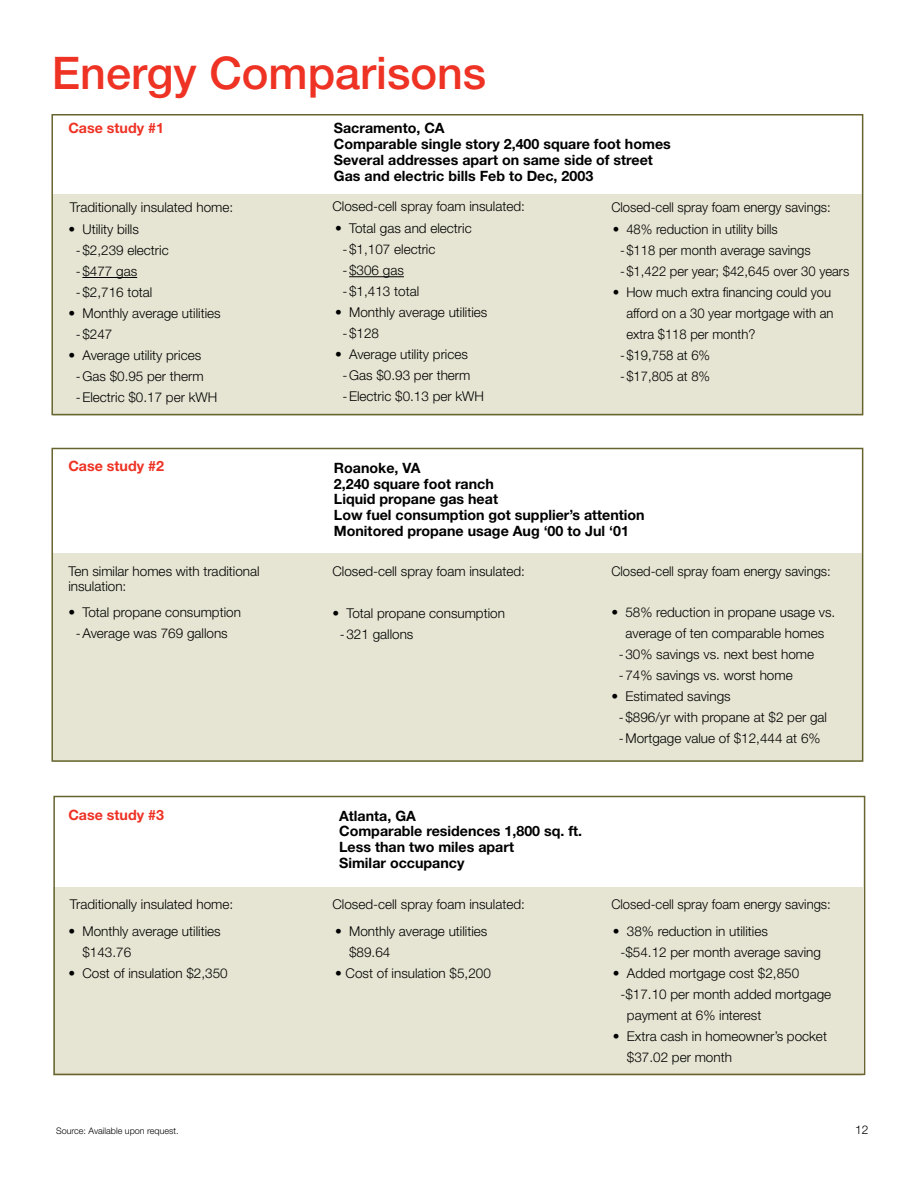
<style>
.page{position:relative;width:918px;height:1188px;background:#fff}
.page>*{position:absolute;margin:0;border:0;box-sizing:border-box;transform-origin:0 0}
.t1{font:500 45px "Helvetica Neue";color:#ee3224}
.t2{font:700 14.25px/15.8px "Helvetica Neue";color:#000}
.t3{font:700 14.25px "Helvetica Neue";color:#ee3224}
.t4{font:300 13.5px/21px "Helvetica Neue";color:#000}
.t5{font:300 12px "Helvetica Neue";color:#000}
.t6{font:300 9px "Helvetica Neue";color:#000}
</style>
<div class="page">
<div style="left:53px;top:554px;width:810px;height:208px;background:#e6e5d3"></div>
<div style="left:53px;top:887px;width:810px;height:188px;background:#e6e5d3"></div>
<div style="left:53px;top:194px;width:810px;height:221px;background:#e6e5d3"></div>
<hr style="left:82px;top:277px;width:55px;height:1px;background:#000">
<hr style="left:349px;top:276px;width:55px;height:1px;background:#000">
<div style="left:51px;top:114px;width:812px;height:301px;border:2px solid #67642f"></div>
<div style="left:51px;top:448px;width:812px;height:314px;border:2px solid #67642f"></div>
<div style="left:53px;top:796px;width:812px;height:279px;border:2px solid #67642f"></div>
<h1 class="t1" style="left:52px;top:46px;width:436px">Energy Comparisons</h1>
<p class="t3" style="left:68px;top:119px;width:97px">Case study #1</p>
<p class="t2" style="left:334px;top:120px;width:338px">Sacramento, CA<br>Comparable single story 2,400 square foot homes Several addresses apart on same side of street Gas and electric bills Feb to Dec, 2003</p>
<p class="t4" style="left:70px;top:196px;width:165px">Traditionally insulated home:</p>
<p class="t4" style="left:76px;top:219px;width:94px;text-indent:-8px">• Utility bills -$2,239 electric -$477 gas -$2,716 total</p>
<p class="t4" style="left:76px;top:303px;width:146px;text-indent:-8px">• Monthly average utilities -$247</p>
<p class="t4" style="left:76px;top:345px;width:143px;text-indent:-8px">• Average utility prices -Gas $0.95 per therm -Electric $0.17 per kWH</p>
<p class="t4" style="left:332px;top:195px;width:194px">Closed-cell spray foam insulated:</p>
<p class="t4" style="left:343px;top:218px;width:131px;text-indent:-8px">• Total gas and electric -$1,107 electric -$306 gas<br>-$1,413 total</p>
<p class="t4" style="left:343px;top:302px;width:146px;text-indent:-8px">• Monthly average utilities -$128</p>
<p class="t4" style="left:343px;top:344px;width:143px;text-indent:-8px">• Average utility prices -Gas $0.93 per therm -Electric $0.13 per kWH</p>
<p class="t4" style="left:611px;top:196px;width:221px">Closed-cell spray foam energy savings:</p>
<p class="t4" style="left:620px;top:219px;width:231px;text-indent:-7px">• 48% reduction in utility bills<br>-$118 per month average savings -$1,422 per year; $42,645 over 30 years</p>
<p class="t4" style="left:613px;top:282px;width:220px">• How much extra financing could you</p>
<p class="t4" style="left:626px;top:303px;width:209px">afford on a 30 year mortgage with an</p>
<p class="t4" style="left:626px;top:324px;width:130px">extra $118 per month?</p>
<p class="t4" style="left:620px;top:345px;width:92px">-$19,758 at 6%</p>
<p class="t4" style="left:620px;top:366px;width:92px">-$17,805 at 8%</p>
<p class="t3" style="left:68px;top:458px;width:97px">Case study #2</p>
<p class="t2" style="left:334px;top:460px;width:312px">Roanoke, VA<br>2,240 square foot ranch<br>Liquid propane gas heat<br>Low fuel consumption got supplier’s attention<br>Monitored propane usage Aug ‘00 to Jul ‘01</p>
<p class="t4" style="left:68px;top:564px;width:193px;line-height:15px">Ten similar homes with traditional insulation:</p>
<p class="t4" style="left:332px;top:561px;width:194px">Closed-cell spray foam insulated:</p>
<p class="t4" style="left:611px;top:561px;width:221px">Closed-cell spray foam energy savings:</p>
<p class="t4" style="left:68px;top:601px;width:174px;text-align:center">• Total propane consumption -Average was 769 gallons</p>
<p class="t4" style="left:340px;top:603px;width:167px;text-indent:-8px">• Total propane consumption -321 gallons</p>
<p class="t4" style="left:611px;top:601px;width:225px">• 58% reduction in propane usage vs.</p>
<p class="t4" style="left:625px;top:622px;width:200px">average of ten comparable homes</p>
<p class="t4" style="left:619px;top:643px;width:197px">-30% savings vs. next best home</p>
<p class="t4" style="left:619px;top:664px;width:175px">-74% savings vs. worst home</p>
<p class="t4" style="left:619px;top:685px;width:210px;text-indent:-8px">• Estimated savings<br>-$896/yr with propane at $2 per gal -Mortgage value of $12,444 at 6%</p>
<p class="t3" style="left:68px;top:806px;width:97px">Case study #3</p>
<p class="t2" style="left:339px;top:807px;width:245px">Atlanta, GA<br>Comparable residences 1,800 sq. ft.<br>Less than two miles apart<br>Similar occupancy</p>
<p class="t4" style="left:70px;top:894px;width:165px">Traditionally insulated home:</p>
<p class="t4" style="left:332px;top:894px;width:194px">Closed-cell spray foam insulated:</p>
<p class="t4" style="left:82px;top:921px;width:140px;text-indent:-14px">• Monthly average utilities $143.76</p>
<p class="t4" style="left:68px;top:963px;width:161px">• Cost of insulation $2,350</p>
<p class="t6" style="left:56px;top:1125px;width:124px">Source: Available upon request.</p>
<p class="t4" style="left:349px;top:921px;width:140px;text-indent:-14px">• Monthly average utilities $89.64</p>
<p class="t4" style="left:335px;top:963px;width:157px">• Cost of insulation $5,200</p>
<p class="t4" style="left:611px;top:894px;width:221px">Closed-cell spray foam energy savings:</p>
<p class="t4" style="left:620px;top:921px;width:202px;text-indent:-8px">• 38% reduction in utilities<br>-$54.12 per month average saving</p>
<p class="t4" style="left:613px;top:963px;width:188px">• Added mortgage cost $2,850</p>
<p class="t4" style="left:620px;top:984px;width:212px">-$17.10 per month added mortgage</p>
<p class="t4" style="left:627px;top:1005px;width:136px">payment at 6% interest</p>
<p class="t4" style="left:627px;top:1026px;width:202px;text-indent:-14px">• Extra cash in homeowner’s pocket $37.02 per month</p>
<p class="t5" style="left:855px;top:1122px;width:14px">12</p>
</div>
